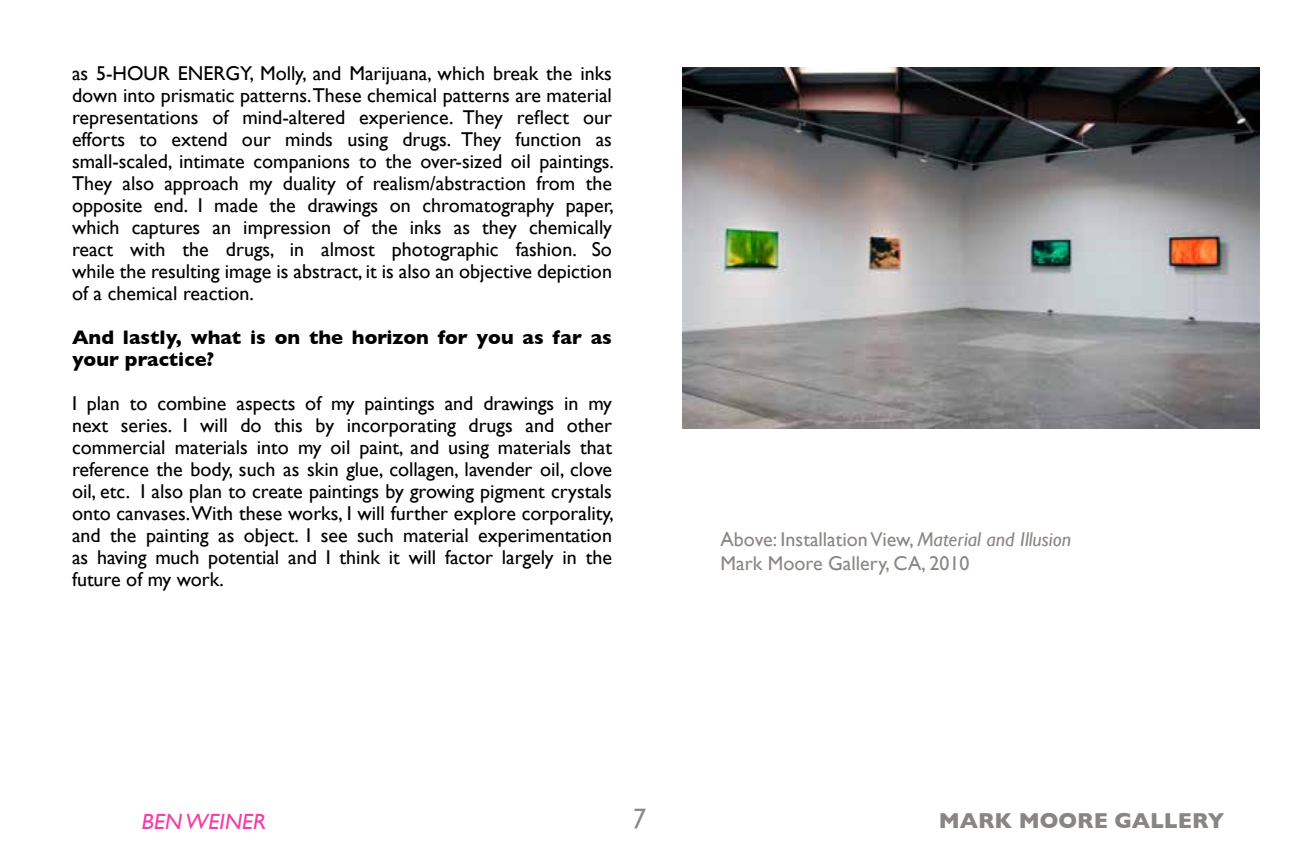
<style>
.page{position:relative;width:1296px;height:864px;background:#fff}
.page>*{position:absolute;margin:0;border:0;box-sizing:border-box;transform-origin:0 0}
.t1{font:italic 28px "Gill Sans";color:#8b8683}
.t2{font:700 22px "Gill Sans";color:#888582}
.t3{font:italic 22px "Gill Sans";color:#f140a5}
.t4{font:20px/22px "Gill Sans";color:#000;text-align:justify}
.t5{font:20px/24px "Gill Sans";color:#8b8683}
.t6{font:700 20px/22px "Gill Sans";color:#000}
.s1{font-style:italic}
</style>
<div class="page">
<img style="left:683px;top:67px;width:577px;height:361px">
<p class="t4" style="left:72px;top:62px;width:544px">as 5-HOUR ENERGY, Molly, and Marijuana, which break the inks down into prismatic patterns.These chemical patterns are material representations of mind-altered experience. They reflect our efforts to extend our minds using drugs. They function as small-scaled, intimate companions to the over-sized oil paintings.<br>They also approach my duality of realism/abstraction from the opposite end. I made the drawings on chromatography paper, which captures an impression of the inks as they chemically react with the drugs, in almost photographic fashion. So while the resulting image is abstract, it is also an objective depiction of a chemical reaction.</p>
<p class="t6" style="left:72px;top:326px;width:541px">And lastly, what is on the horizon for you as far as your practice?</p>
<p class="t4" style="left:72px;top:392px;width:544px">I plan to combine aspects of my paintings and drawings in my next series. I will do this by incorporating drugs and other commercial materials into my oil paint, and using materials that reference the body, such as skin glue, collagen, lavender oil, clove oil, etc. I also plan to create paintings by growing pigment crystals onto canvases. With these works, I will further explore corporality, and the painting as object. I see such material experimentation as having much potential and I think it will factor largely in the future of my work.</p>
<p class="t5" style="left:721px;top:527px;width:352px">Above: Installation View, <span class="s1">Material and Illusion<br></span>Mark Moore Gallery, CA, 2010</p>
<p class="t3" style="left:141px;top:809px;width:130px">BEN WEINER</p>
<h1 class="t1" style="left:631px;top:803px;width:16px">7</h1>
<p class="t2" style="left:939px;top:808px;width:100px">MARKMOO</p>
<p class="t2" style="left:1077px;top:808px;width:54px">RE GALLE</p>
<p class="t2" style="left:1192px;top:808px;width:34px">RY</p>
</div>
